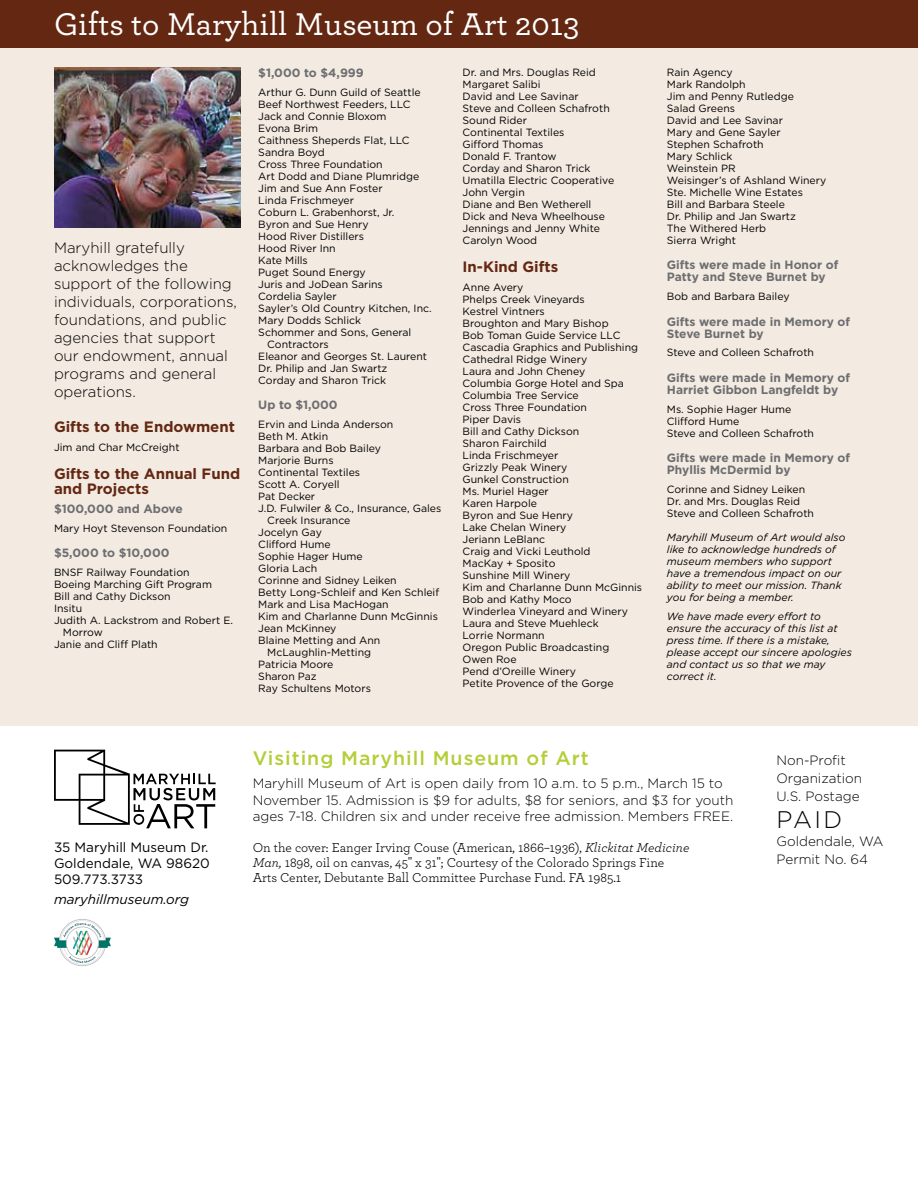
<style>
.page{position:relative;width:918px;height:1188px;background:#fff}
.page>*{position:absolute;margin:0;border:0;box-sizing:border-box;transform-origin:0 0}
.t1{font:500 33px "Archer";color:#fff}
.t2{font:300 24px "Gotham";color:#000}
.t3{font:500 19.5px "Gotham";color:#b3ce37}
.t4{font:300 15px/18px "Gotham";color:#000}
.t5{font:700 15px/15px "Gotham";color:#642812}
.t6{font:300 13.5px/18px "Gotham";color:#000}
.t7{font:13.5px/15px "Archer";color:#000}
.t8{font:13.5px/16.2px "Gotham";color:#000;text-align:justify}
.t9{font:italic 13.5px "Gotham";color:#000}
.t10{font:700 12px/12px "Gotham";color:#6d6e71}
.t11{font:10.5px/12px "Gotham";color:#000}
.t12{font:italic 10.5px/12px "Gotham";color:#000}
.s1{font-style:italic}
</style>
<div class="page">
<div style="left:0;top:47px;width:918px;height:679px;background:#f3eae1"></div>
<div style="left:0;top:0;width:918px;height:47px;background:#642812"></div>
<svg style="left:54px;top:750px;width:162px;height:78px"></svg>
<svg style="left:54px;top:919px;width:57px;height:47px"></svg>
<img style="left:54px;top:68px;width:186px;height:159px">
<h1 class="t1" style="left:54px;top:0;width:527px">Gifts to Maryhill Museum of Art 2013</h1>
<h3 class="t4" style="left:54px;top:238px;width:184px">Maryhill gratefully acknowledges the support of the following individuals, corporations, foundations, and public agencies that support our endowment, annual programs and general operations.</h3>
<h3 class="t5" style="left:54px;top:419px;width:183px">Gifts to the Endowment</h3>
<p class="t11" style="left:54px;top:441px;width:127px">Jim and Char McCreight</p>
<h3 class="t5" style="left:54px;top:466px;width:188px">Gifts to the Annual Fund and Projects</h3>
<p class="t10" style="left:54px;top:503px;width:130px">$100,000 and Above</p>
<p class="t11" style="left:54px;top:522px;width:175px">Mary Hoyt Stevenson Foundation</p>
<p class="t10" style="left:54px;top:547px;width:117px">$5,000 to $10,000</p>
<p class="t11" style="left:54px;top:566px;width:137px">BNSF Railway Foundation</p>
<p class="t11" style="left:54px;top:578px;width:160px">Boeing Marching Gift Program</p>
<p class="t11" style="left:54px;top:590px;width:118px">Bill and Cathy Dickson</p>
<p class="t11" style="left:54px;top:602px;width:30px">Insitu</p>
<p class="t11" style="left:54px;top:614px;width:181px">Judith A. Lackstrom and Robert E.</p>
<p class="t11" style="left:63px;top:626px;width:41px">Morrow</p>
<p class="t11" style="left:54px;top:638px;width:105px">Janie and Cliff Plath</p>
<p class="t10" style="left:258px;top:67px;width:107px">$1,000 to $4,999</p>
<p class="t11" style="left:258px;top:86px;width:164px">Arthur G. Dunn Guild of Seattle</p>
<p class="t11" style="left:258px;top:98px;width:154px">Beef Northwest Feeders, LLC</p>
<p class="t11" style="left:258px;top:110px;width:130px">Jack and Connie Bloxom</p>
<p class="t11" style="left:258px;top:122px;width:61px">Evona Brim</p>
<p class="t11" style="left:258px;top:134px;width:153px">Caithness Sheperds Flat, LLC</p>
<p class="t11" style="left:258px;top:146px;width:68px">Sandra Boyd</p>
<p class="t11" style="left:258px;top:158px;width:126px">Cross Three Foundation</p>
<p class="t11" style="left:258px;top:170px;width:162px">Art Dodd and Diane Plumridge</p>
<p class="t11" style="left:258px;top:182px;width:126px">Jim and Sue Ann Foster</p>
<p class="t11" style="left:258px;top:194px;width:97px">Linda Frischmeyer</p>
<p class="t11" style="left:258px;top:206px;width:138px">Coburn L. Grabenhorst, Jr.</p>
<p class="t11" style="left:258px;top:218px;width:112px">Byron and Sue Henry</p>
<p class="t11" style="left:258px;top:230px;width:107px">Hood River Distillers</p>
<p class="t11" style="left:258px;top:242px;width:79px">Hood River Inn</p>
<p class="t11" style="left:258px;top:254px;width:51px">Kate Mills</p>
<p class="t11" style="left:258px;top:266px;width:109px">Puget Sound Energy</p>
<p class="t11" style="left:258px;top:278px;width:126px">Juris and JoDean Sarins</p>
<p class="t11" style="left:258px;top:290px;width:80px">Cordelia Sayler</p>
<p class="t11" style="left:258px;top:302px;width:175px">Sayler’s Old Country Kitchen, Inc.</p>
<p class="t11" style="left:258px;top:314px;width:104px">Mary Dodds Schlick</p>
<p class="t11" style="left:258px;top:326px;width:155px">Schommer and Sons, General</p>
<p class="t11" style="left:267px;top:338px;width:63px">Contractors</p>
<p class="t11" style="left:258px;top:350px;width:170px">Eleanor and Georges St. Laurent</p>
<p class="t11" style="left:258px;top:362px;width:131px">Dr. Philip and Jan Swartz</p>
<p class="t11" style="left:258px;top:374px;width:129px">Corday and Sharon Trick</p>
<p class="t10" style="left:258px;top:399px;width:81px">Up to $1,000</p>
<p class="t11" style="left:258px;top:418px;width:137px">Ervin and Linda Anderson</p>
<p class="t11" style="left:258px;top:430px;width:71px">Beth M. Atkin</p>
<p class="t11" style="left:258px;top:442px;width:124px">Barbara and Bob Bailey</p>
<p class="t11" style="left:258px;top:454px;width:77px">Marjorie Burns</p>
<p class="t11" style="left:258px;top:466px;width:103px">Continental Textiles</p>
<p class="t11" style="left:258px;top:478px;width:83px">Scott A. Coryell</p>
<p class="t11" style="left:258px;top:490px;width:58px">Pat Decker</p>
<p class="t11" style="left:258px;top:502px;width:185px">J.D. Fulwiler &amp; Co., Insurance, Gales</p>
<p class="t11" style="left:267px;top:514px;width:85px">Creek Insurance</p>
<p class="t11" style="left:258px;top:526px;width:65px">Jocelyn Gay</p>
<p class="t11" style="left:258px;top:538px;width:74px">Clifford Hume</p>
<p class="t11" style="left:258px;top:550px;width:106px">Sophie Hager Hume</p>
<p class="t11" style="left:258px;top:562px;width:61px">Gloria Lach</p>
<p class="t11" style="left:258px;top:574px;width:140px">Corinne and Sidney Leiken</p>
<p class="t11" style="left:258px;top:586px;width:182px">Betty Long-Schleif and Ken Schleif</p>
<p class="t11" style="left:258px;top:598px;width:132px">Mark and Lisa MacHogan</p>
<p class="t11" style="left:258px;top:610px;width:181px">Kim and Charlanne Dunn McGinnis</p>
<p class="t11" style="left:258px;top:622px;width:80px">Jean McKinney</p>
<p class="t11" style="left:258px;top:634px;width:124px">Blaine Metting and Ann</p>
<p class="t11" style="left:267px;top:646px;width:105px">McLaughlin-Metting</p>
<p class="t11" style="left:258px;top:658px;width:77px">Patricia Moore</p>
<p class="t11" style="left:258px;top:670px;width:60px">Sharon Paz</p>
<p class="t11" style="left:258px;top:682px;width:114px">Ray Schultens Motors</p>
<p class="t11" style="left:463px;top:66px;width:153px">Dr. and Mrs. Douglas Reid<br>Margaret Salibi<br>David and Lee Savinar<br>Steve and Colleen Schafroth<br>Sound Rider<br>Continental Textiles<br>Gifford Thomas<br>Donald F. Trantow<br>Corday and Sharon Trick<br>Umatilla Electric Cooperative<br>John Vergin<br>Diane and Ben Wetherell<br>Dick and Neva Wheelhouse<br>Jennings and Jenny White<br>Carolyn Wood</p>
<h3 class="t5" style="left:463px;top:259px;width:97px">In-Kind Gifts</h3>
<p class="t11" style="left:463px;top:281px;width:181px">Anne Avery<br>Phelps Creek Vineyards<br>Kestrel Vintners<br>Broughton and Mary Bishop<br>Bob Toman Guide Service LLC<br>Cascadia Graphics and Publishing<br>Cathedral Ridge Winery<br>Laura and John Cheney<br>Columbia Gorge Hotel and Spa<br>Columbia Tree Service<br>Cross Three Foundation<br>Piper Davis<br>Bill and Cathy Dickson<br>Sharon Fairchild<br>Linda Frischmeyer<br>Grizzly Peak Winery<br>Gunkel Construction<br>Ms. Muriel Hager<br>Karen Harpole<br>Byron and Sue Henry<br>Lake Chelan Winery<br>Jeriann LeBlanc<br>Craig and Vicki Leuthold<br>MacKay + Sposito<br>Sunshine Mill Winery<br>Kim and Charlanne Dunn McGinnis<br>Bob and Kathy Moco<br>Winderlea Vineyard and Winery<br>Laura and Steve Muehleck<br>Lorrie Normann<br>Oregon Public Broadcasting<br>Owen Roe<br>Pend d’Oreille Winery<br>Petite Provence of the Gorge</p>
<p class="t11" style="left:667px;top:66px;width:161px">Rain Agency<br>Mark Randolph<br>Jim and Penny Rutledge<br>Salad Greens<br>David and Lee Savinar<br>Mary and Gene Sayler<br>Stephen Schafroth<br>Mary Schlick<br>Weinstein PR<br>Weisinger’s of Ashland Winery<br>Ste. Michelle Wine Estates<br>Bill and Barbara Steele<br>Dr. Philip and Jan Swartz<br>The Withered Herb<br>Sierra Wright</p>
<p class="t10" style="left:667px;top:259px;width:173px">Gifts were made in Honor of<br>Patty and Steve Burnet by</p>
<p class="t11" style="left:667px;top:290px;width:124px">Bob and Barbara Bailey</p>
<p class="t10" style="left:667px;top:315px;width:185px">Gifts were made in Memory of<br>Steve Burnet by</p>
<p class="t11" style="left:667px;top:346px;width:149px">Steve and Colleen Schafroth</p>
<p class="t10" style="left:667px;top:372px;width:185px">Gifts were made in Memory of<br>Harriet Gibbon Langfeldt by</p>
<p class="t11" style="left:667px;top:403px;width:149px">Ms. Sophie Hager Hume<br>Clifford Hume<br>Steve and Colleen Schafroth</p>
<p class="t10" style="left:667px;top:452px;width:185px">Gifts were made in Memory of<br>Phyllis McDermid by</p>
<p class="t11" style="left:667px;top:483px;width:149px">Corinne and Sidney Leiken<br>Dr. and Mrs. Douglas Reid<br>Steve and Colleen Schafroth</p>
<p class="t12" style="left:667px;top:531px;width:180px">Maryhill Museum of Art would also like to acknowledge hundreds of museum members who support have a tremendous impact on our ability to meet our mission. Thank you for being a member.</p>
<p class="t12" style="left:667px;top:610px;width:187px">We have made every effort to ensure the accuracy of this list at press time. If there is a mistake, please accept our sincere apologies and contact us so that we may correct it.</p>
<p class="t8" style="left:54px;top:839px;width:157px">35 Maryhill Museum Dr.<br>Goldendale, WA 98620<br>509.773.3733</p>
<p class="t9" style="left:54px;top:891px;width:137px">maryhillmuseum.org</p>
<h3 class="t3" style="left:253px;top:746px;width:338px">Visiting Maryhill M useum of Art</h3>
<p class="t6" style="left:253px;top:775px;width:482px;line-height:16.5px">Maryhill Museum of Art is open daily from 10 a.m. to 5 p.m., March 15 to<br>November 15. Admission is $9 for adults, $8 for seniors, and $3 for youth ages 7-18. Children six and under receive free admission. Members FREE.</p>
<p class="t7" style="left:253px;top:840px;width:438px">On the cover: Eanger Irving Couse (American, 1866–1936), <span class="s1">Klickitat Medicine<br>Man,</span> 1898, oil on canvas, 45" x 31"; Courtesy of the Colorado Springs Fine<br>Arts Center, Debutante Ball Committee Purchase Fund. FA 1985.1</p>
<p class="t6" style="left:777px;top:751px;width:87px">Non-Profit<br>Organization<br>U.S. Postage</p>
<h2 class="t2" style="left:777px;top:804px;width:67px">PAID</h2>
<p class="t6" style="left:777px;top:832px;width:108px">Goldendale, WA<br>Permit No. 64</p>
</div>
